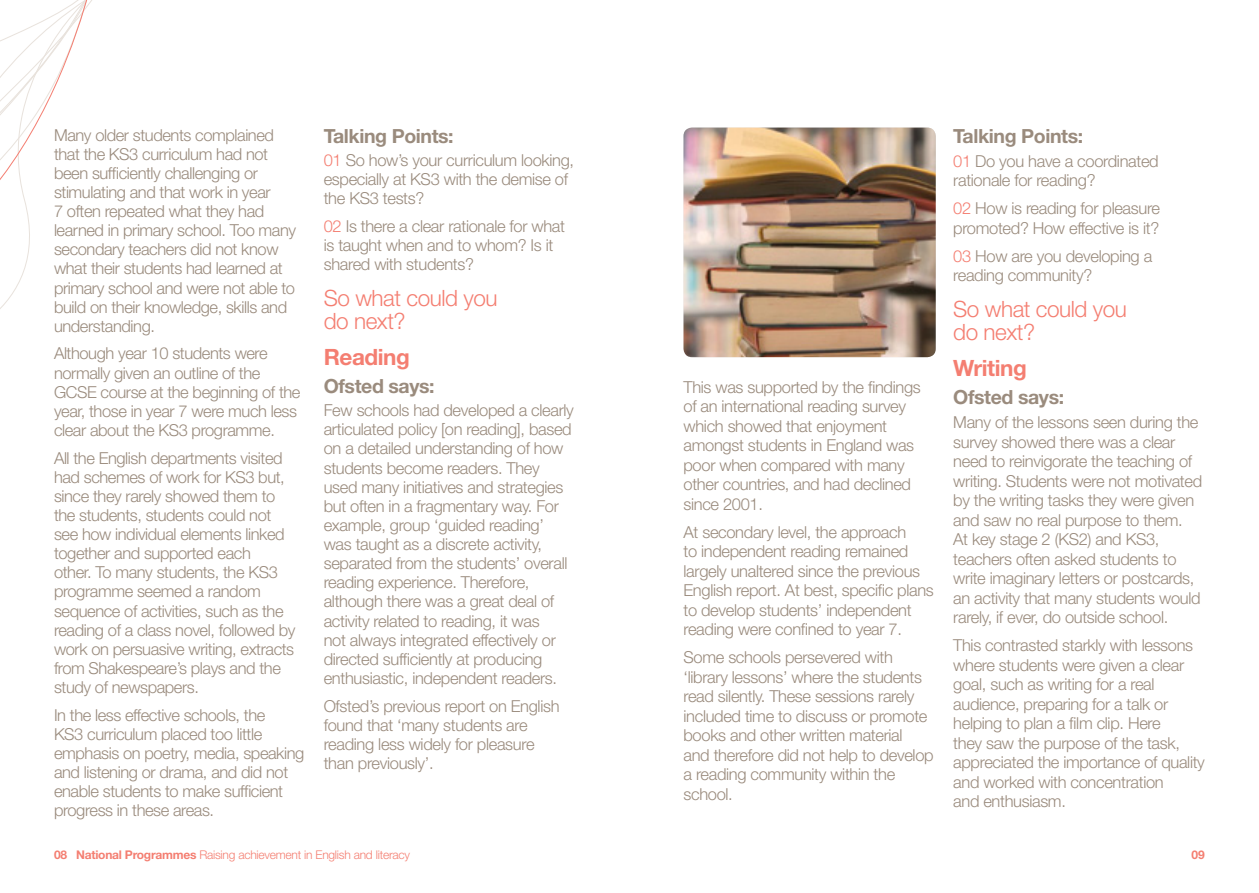
<style>
.page{position:relative;width:1259px;height:893px;background:#fff}
.page>*{position:absolute;margin:0;border:0;box-sizing:border-box;transform-origin:0 0}
.t1{font:300 22.5px/22.5px "Helvetica Neue";letter-spacing:-.02em;color:#f47e71}
.t2{font:700 22.5px "Helvetica Neue";letter-spacing:-.02em;color:#f47e71}
.t3{font:700 19.5px "Helvetica Neue";letter-spacing:-.02em;color:#9a8b7d}
.t4{font:300 16.5px/19px "Helvetica Neue";letter-spacing:-.02em;color:#9a8b7d}
.t5{font:300 12px "Helvetica Neue";letter-spacing:-.02em;color:#f47e71}
.t6{font:700 12px "Helvetica Neue";color:#f47e71}
.s1{color:#f47e71}
.s2{font-weight:700}
</style>
<div class="page">
<svg style="left:0;top:0;width:92px;height:309px"></svg>
<img style="left:683px;top:128px;width:252px;height:229px">
<p class="t4" style="left:54px;top:125px;width:244px">Many older students complained that the KS3 curriculum had not been sufficiently challenging or stimulating and that work in year<br>7 often repeated what they had learned in primary school. Too many secondary teachers did not know what their students had learned at primary school and were not able to build on their knowledge, skills and understanding.</p>
<p class="t4" style="left:54px;top:344px;width:248px">Although year 10 students were normally given an outline of the<br>GCSE course at the beginning of the year, those in year 7 were much less clear about the KS3 programme.</p>
<p class="t4" style="left:54px;top:448px;width:243px">All the English departments visited had schemes of work for KS3 but, since they rarely showed them to the students, students could not see how individual elements linked together and supported each<br>other. To many students, the KS3 programme seemed a random sequence of activities, such as the reading of a class novel, followed by work on persuasive writing, extracts from Shakespeare’s plays and the study of newspapers.</p>
<p class="t4" style="left:54px;top:705px;width:252px">In the less effective schools, the<br>KS3 curriculum placed too little emphasis on poetry, media, speaking and listening or drama, and did not enable students to make sufficient progress in these areas.</p>
<p class="t3" style="left:324px;top:124px;width:131px">Talking Points:</p>
<p class="t4" style="left:324px;top:150px;width:252px"><span class="s1">01</span> So how’s your curriculum looking, especially at KS3 with the demise of the KS3 tests?</p>
<p class="t4" style="left:324px;top:216px;width:243px"><span class="s1">02</span> Is there a clear rationale for what is taught when and to whom? Is it shared with students?</p>
<h1 class="t1" style="left:324px;top:287px;width:175px">So what could you do next?</h1>
<h1 class="t2" style="left:324px;top:343px;width:88px">Reading</h1>
<p class="t3" style="left:324px;top:374px;width:112px">Ofsted says:</p>
<p class="t4" style="left:324px;top:400px;width:252px">Few schools had developed a clearly articulated policy [on reading], based on a detailed understanding of how students become readers. They used many initiatives and strategies but often in a fragmentary way. For example, group ‘guided reading’ was taught as a discrete activity, separated from the students’ overall reading experience. Therefore, although there was a great deal of activity related to reading, it was<br>not always integrated effectively or directed sufficiently at producing enthusiastic, independent readers.</p>
<p class="t4" style="left:324px;top:696px;width:237px">Ofsted’s previous report on English found that ‘many students are reading less widely for pleasure than previously’.</p>
<p class="t4" style="left:683px;top:377px;width:239px;line-height:19.5px">This was supported by the findings of an international reading survey which showed that enjoyment amongst students in England was poor when compared with many other countries, and had declined since 2001.</p>
<p class="t4" style="left:683px;top:522px;width:252px;line-height:19.5px">At secondary level, the approach<br>to independent reading remained largely unaltered since the previous English report. At best, specific plans to develop students’ independent reading were confined to year 7.</p>
<p class="t4" style="left:683px;top:647px;width:252px;line-height:19.5px">Some schools persevered with ‘library lessons’ where the students read silently. These sessions rarely included time to discuss or promote books and other written material<br>and therefore did not help to develop a reading community within the school.</p>
<p class="t3" style="left:953px;top:124px;width:131px">Talking Points:</p>
<p class="t4" style="left:953px;top:151px;width:207px;line-height:19.5px"><span class="s1">01</span> Do you have a coordinated rationale for reading?</p>
<p class="t4" style="left:953px;top:198px;width:208px;line-height:19.5px"><span class="s1">02</span> How is reading for pleasure promoted? How effective is it?</p>
<p class="t4" style="left:953px;top:246px;width:201px;line-height:19.5px"><span class="s1">03</span> How are you developing a reading community?</p>
<h1 class="t1" style="left:953px;top:297px;width:175px">So what could you do next?</h1>
<h1 class="t2" style="left:953px;top:354px;width:75px">Writing</h1>
<p class="t3" style="left:953px;top:385px;width:112px">Ofsted says:</p>
<p class="t4" style="left:953px;top:412px;width:250px;line-height:19.5px">Many of the lessons seen during the survey showed there was a clear need to reinvigorate the teaching of writing. Students were not motivated by the writing tasks they were given and saw no real purpose to them.<br>At key stage 2 (KS2) and KS3, teachers often asked students to write imaginary letters or postcards, an activity that many students would rarely, if ever, do outside school.</p>
<p class="t4" style="left:953px;top:635px;width:253px;line-height:19.5px">This contrasted starkly with lessons where students were given a clear goal, such as writing for a real audience, preparing for a talk or helping to plan a film clip. Here<br>they saw the purpose of the task, appreciated the importance of quality and worked with concentration<br>and enthusiasm.</p>
<p class="t5" style="left:54px;top:848px;width:357px"><span class="s2">08 National Programmes</span> Raising achievement in English and literacy</p>
<p class="t6" style="left:1191px;top:848px;width:15px">09</p>
</div>
